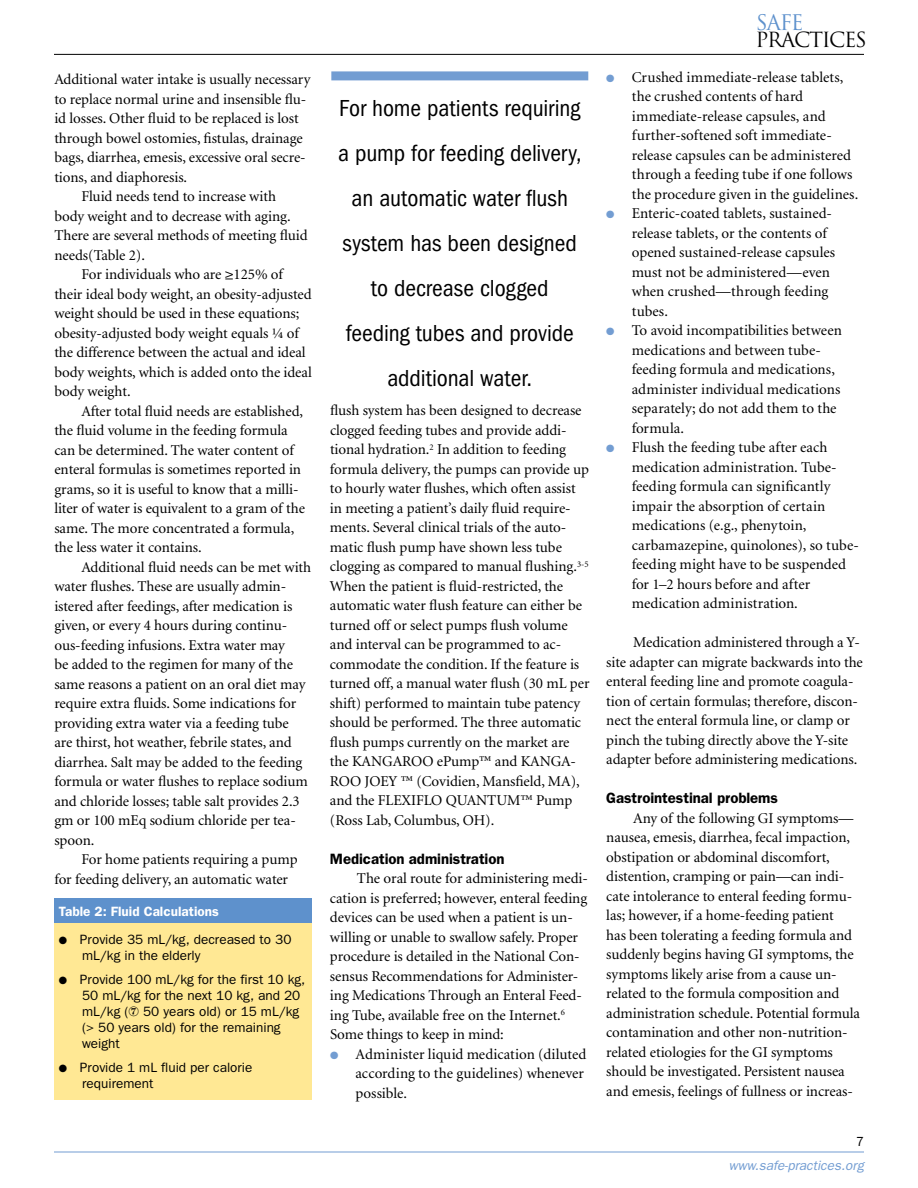
<style>
.page{position:relative;width:918px;height:1188px;background:#fff}
.page>*{position:absolute;margin:0;border:0;box-sizing:border-box;transform-origin:0 0}
.t1{font:condensed 24px/45px "ITC Franklin Gothic Std";letter-spacing:-.005em;color:#000;text-align:center}
.t2{font:21px "Trajan";color:#5e91cc}
.t3{font:20.4px "Trajan";letter-spacing:-.065em;color:#000}
.t4{font:15px/19.5px "Minion";letter-spacing:-.005em;color:#000}
.t5{font:600 15px "Franklin Gothic";letter-spacing:-.005em;color:#000}
.t6{font:13.5px/16.2px "Franklin Gothic";color:#000}
.t7{font:600 13.5px "Franklin Gothic";color:#fff}
.t8{font:italic 13.5px "Franklin Gothic";color:#739dd2}
.s1{font-family:"Avenir LT"}
.s2{color:#739dd2}
</style>
<div class="page">
<hr style="left:54px;top:1152px;width:810px;height:1px;background:#739dd2">
<hr style="left:54px;top:54px;width:810px;height:1px;background:#000">
<div style="left:54px;top:920px;width:258px;height:179px;background:#ffe894"></div>
<div style="left:54px;top:898px;width:258px;height:25px;background:#5e91cc"></div>
<div style="left:331px;top:71px;width:257px;height:9px;background:#739dd2"></div>
<p class="t4" style="left:54px;top:70px;width:258px">Additional water intake is usually necessary</p>
<p class="t4" style="left:54px;top:90px;width:254px">to replace normal urine and insensible flu-</p>
<p class="t4" style="left:54px;top:109px;width:246px">id losses. Other fluid to be replaced is lost</p>
<p class="t4" style="left:54px;top:129px;width:250px">through bowel ostomies, fistulas, drainage</p>
<p class="t4" style="left:54px;top:148px;width:253px">bags, diarrhea, emesis, excessive oral secre-</p>
<p class="t4" style="left:54px;top:168px;width:134px">tions, and diaphoresis.</p>
<p class="t4" style="left:81px;top:187px;width:196px">Fluid needs tend to increase with</p>
<p class="t4" style="left:54px;top:207px;width:238px">body weight and to decrease with aging.</p>
<p class="t4" style="left:54px;top:226px;width:255px">There are several methods of meeting fluid</p>
<p class="t4" style="left:54px;top:246px;width:92px">needs(Table 2).</p>
<p class="t4" style="left:81px;top:265px;width:203px">For individuals who are <span class="s1">≥</span>125% of</p>
<p class="t4" style="left:54px;top:285px;width:259px">their ideal body weight, an obesity-adjusted</p>
<p class="t4" style="left:54px;top:304px;width:247px">weight should be used in these equations;</p>
<p class="t4" style="left:54px;top:324px;width:246px">obesity-adjusted body weight equals ¼ of</p>
<p class="t4" style="left:54px;top:343px;width:253px">the difference between the actual and ideal</p>
<p class="t4" style="left:54px;top:363px;width:259px">body weights, which is added onto the ideal</p>
<p class="t4" style="left:54px;top:382px;width:78px">body weight.</p>
<p class="t4" style="left:81px;top:402px;width:223px">After total fluid needs are established,</p>
<p class="t4" style="left:54px;top:421px;width:235px">the fluid volume in the feeding formula</p>
<p class="t4" style="left:54px;top:441px;width:241px">can be determined. The water content of</p>
<p class="t4" style="left:54px;top:460px;width:248px">enteral formulas is sometimes reported in</p>
<p class="t4" style="left:54px;top:480px;width:246px">grams, so it is useful to know that a milli-</p>
<p class="t4" style="left:54px;top:499px;width:252px">liter of water is equivalent to a gram of the</p>
<p class="t4" style="left:54px;top:519px;width:241px">same. The more concentrated a formula,</p>
<p class="t4" style="left:54px;top:538px;width:149px">the less water it contains.</p>
<p class="t4" style="left:81px;top:558px;width:231px">Additional fluid needs can be met with</p>
<p class="t4" style="left:54px;top:577px;width:233px">water flushes. These are usually admin-</p>
<p class="t4" style="left:54px;top:597px;width:240px">istered after feedings, after medication is</p>
<p class="t4" style="left:54px;top:616px;width:234px">given, or every 4 hours during continu-</p>
<p class="t4" style="left:54px;top:636px;width:232px">ous-feeding infusions. Extra water may</p>
<p class="t4" style="left:54px;top:655px;width:240px">be added to the regimen for many of the</p>
<p class="t4" style="left:54px;top:675px;width:253px">same reasons a patient on an oral diet may</p>
<p class="t4" style="left:54px;top:694px;width:243px">require extra fluids. Some indications for</p>
<p class="t4" style="left:54px;top:714px;width:236px">providing extra water via a feeding tube</p>
<p class="t4" style="left:54px;top:733px;width:239px">are thirst, hot weather, febrile states, and</p>
<p class="t4" style="left:54px;top:753px;width:250px">diarrhea. Salt may be added to the feeding</p>
<p class="t4" style="left:54px;top:772px;width:255px">formula or water flushes to replace sodium</p>
<p class="t4" style="left:54px;top:792px;width:247px">and chloride losses; table salt provides 2.3</p>
<p class="t4" style="left:54px;top:811px;width:243px">gm or 100 mEq sodium chloride per tea-</p>
<p class="t4" style="left:54px;top:831px;width:42px">spoon.</p>
<p class="t4" style="left:81px;top:850px;width:218px">For home patients requiring a pump</p>
<p class="t4" style="left:54px;top:870px;width:235px">for feeding delivery, an automatic water</p>
<p class="t7" style="left:59px;top:903px;width:162px">Table 2: Fluid Calculations</p>
<p class="t6" style="left:80px;top:931px;width:213px">Provide 35 mL/kg, decreased to 30 mL/kg in the elderly</p>
<p class="t6" style="left:80px;top:971px;width:227px">Provide 100 mL/kg for the first 10 kg,<br>50 mL/kg for the next 10 kg, and 20 mL/kg ( 50 years old) or 15 mL/kg (&gt; 50 years old) for the remaining weight</p>
<p class="t6" style="left:80px;top:1059px;width:174px">Provide 1 mL fluid per calorie requirement</p>
<h1 class="t1" style="left:338px;top:86px;width:245px">For home patients requiring a pump for feeding delivery, an automatic water flush system has been designed to decrease clogged feeding tubes and provide additional water.</h1>
<p class="t4" style="left:330px;top:401px;width:261px">flush system has been designed to decrease clogged feeding tubes and provide addi&shy;tional hydration.<sup>2</sup> In addition to feeding formula delivery, the pumps can provide up to hourly water flushes, which often assist in meeting a patient’s daily fluid require&shy;ments. Several clinical trials of the auto&shy;matic flush pump have shown less tube clogging as compared to manual flushing.<sup>3-5<br></sup>When the patient is fluid-restricted, the automatic water flush feature can either be turned off or select pumps flush volume and interval can be programmed to ac&shy;commodate the condition. If the feature is turned off, a manual water flush (30 mL per shift) performed to maintain tube patency should be performed. The three automatic flush pumps currently on the market are the KANGAROO ePump™ and KANGA-ROO JOEY ™ (Covidien, Mansfield, MA), and the FLEXIFLO QUANTUM™ Pump (Ross Lab, Columbus, OH).</p>
<p class="t5" style="left:330px;top:850px;width:176px">Medication administration</p>
<p class="t4" style="left:330px;top:869px;width:259px;text-indent:27px">The oral route for administering medi&shy;cation is preferred; however, enteral feeding devices can be used when a patient is un&shy;willing or unable to swallow safely. Proper procedure is detailed in the National Con&shy;sensus Recommendations for Administer&shy;ing Medications Through an Enteral Feed&shy;ing Tube, available free on the Internet.<sup>6<br></sup>Some things to keep in mind:</p>
<p class="t4" style="left:356px;top:1045px;width:232px;text-indent:-26px"><span class="s2">●</span> Administer liquid medication (diluted according to the guidelines) whenever possible.</p>
<h2 class="t2" style="left:756px;top:10px;width:49px">SAFE</h2>
<h3 class="t3" style="left:755px;top:27px;width:113px">PRACTICES</h3>
<p class="t4" style="left:632px;top:68px;width:228px;text-indent:-26px"><span class="s2">●</span> Crushed immediate-release tablets, the crushed contents of hard immediate-release capsules, and further-softened soft immediate&shy;release capsules can be administered through a feeding tube if one follows the procedure given in the guidelines.</p>
<p class="t4" style="left:632px;top:204px;width:205px;text-indent:-26px"><span class="s2">●</span> Enteric-coated tablets, sustained&shy;release tablets, or the contents of opened sustained-release capsules must not be administered—even when crushed—through feeding tubes.</p>
<p class="t4" style="left:632px;top:321px;width:212px;text-indent:-26px"><span class="s2">●</span> To avoid incompatibilities between medications and between tube&shy;feeding formula and medications, administer individual medications separately; do not add them to the formula.</p>
<p class="t4" style="left:632px;top:438px;width:229px;text-indent:-26px"><span class="s2">●</span> Flush the feeding tube after each medication administration. Tube&shy;feeding formula can significantly impair the absorption of certain medications (e.g., phenytoin, carbamazepine, quinolones), so tube&shy;feeding might have to be suspended for 1–2 hours before and after medication administration.</p>
<p class="t4" style="left:606px;top:633px;width:258px;text-indent:27px">Medication administered through a Y&shy;site adapter can migrate backwards into the enteral feeding line and promote coagula&shy;tion of certain formulas; therefore, discon&shy;nect the enteral formula line, or clamp or pinch the tubing directly above the Y-site adapter before administering medications.</p>
<p class="t5" style="left:606px;top:789px;width:173px">Gastrointestinal problems</p>
<p class="t4" style="left:606px;top:809px;width:255px;text-indent:27px">Any of the following GI symptoms— nausea, emesis, diarrhea, fecal impaction, obstipation or abdominal discomfort, distention, cramping or pain—can indi&shy;cate intolerance to enteral feeding formu&shy;las; however, if a home-feeding patient<br>has been tolerating a feeding formula and suddenly begins having GI symptoms, the symptoms likely arise from a cause un&shy;related to the formula composition and administration schedule. Potential formula contamination and other non-nutrition&shy;related etiologies for the GI symptoms should be investigated. Persistent nausea and emesis, feelings of fullness or increas-</p>
<p class="t6" style="left:856px;top:1133px;width:9px">7</p>
<p class="t8" style="left:729px;top:1157px;width:137px">www.safe-practices.org</p>
</div>
